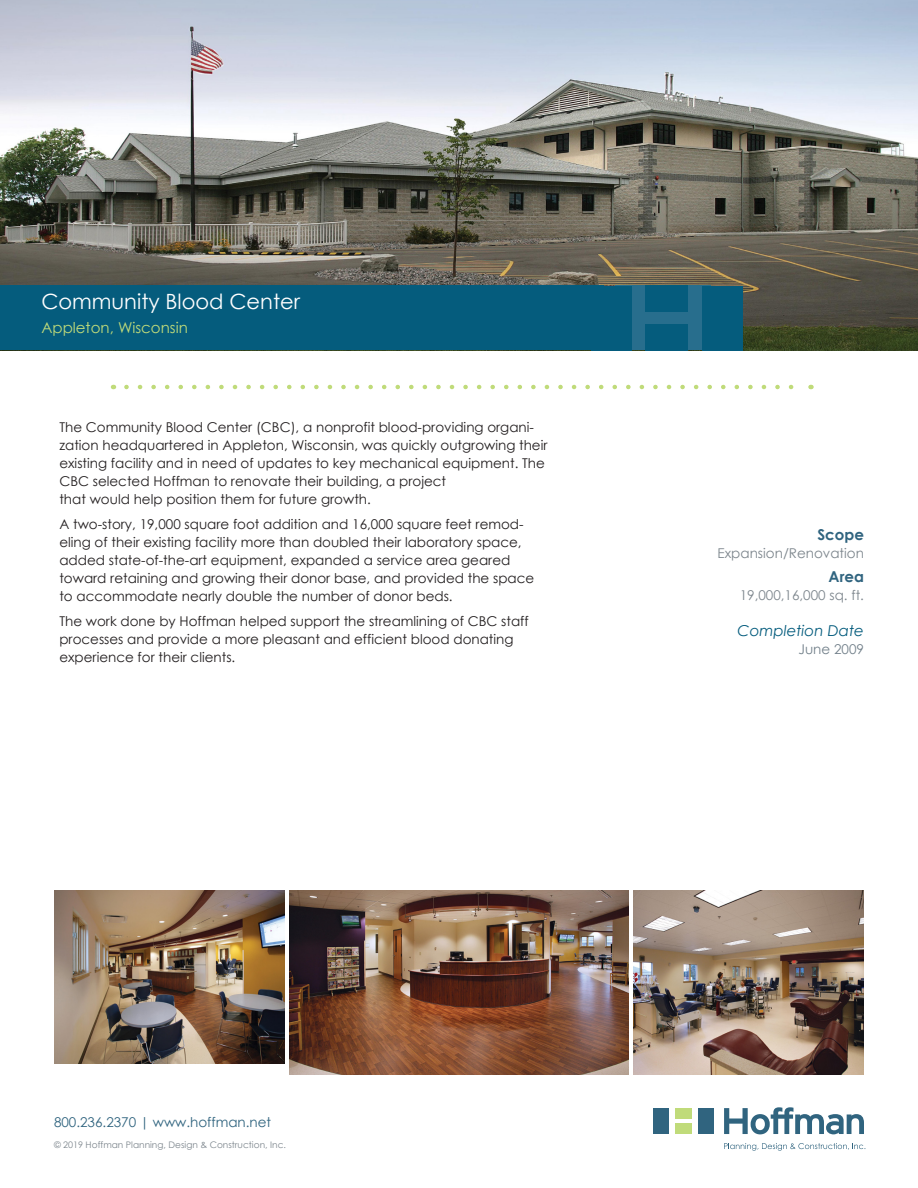
<style>
.page{position:relative;width:918px;height:1188px;background:#fff}
.page>*{position:absolute;margin:0;border:0;box-sizing:border-box;transform-origin:0 0}
.Project_Title_Locati{font:21px "Century Gothic";color:#fff}
.Project_Title_Locati-2{font:15px "Century Gothic";color:#c0db7a}
.Scope_Area_Comp_Date{font:italic 15px "Century Gothic";color:#055c7d}
.Scope_Area_Comp_Date-2{font:700 15px "Century Gothic";color:#30647f}
.t1{font:13.5px/18px "Century Gothic";color:#231f20}
.Scope_Area_Comp_Date-3{font:13.5px "Century Gothic";color:#7c858c}
.t2{font:13.5px "Century Gothic";color:#30647f}
.Scope_Area_Comp_Date-4{font:13.5px "Century Gothic";color:#72808a}
.t3{font:9px "Century Gothic";color:#7c858c}
</style>
<div class="page">
<svg style="left:724px;top:1107px;width:140px;height:27px"></svg>
<div style="left:675px;top:1108px;width:17px;height:11px;background:#c0db7a"></div>
<div style="left:654px;top:1108px;width:15px;height:26px;background:#30647f"></div>
<div style="left:698px;top:1108px;width:16px;height:26px;background:#30647f"></div>
<div style="left:675px;top:1124px;width:17px;height:10px;background:#c0db7a"></div>
<svg style="left:724px;top:1143px;width:141px;height:8px"></svg>
<img style="left:0;top:0;width:918px;height:351px">
<div style="left:616px;top:286px;width:95px;height:64px;background:#286e8d"></div>
<div style="left:0;top:286px;width:603px;height:64px;background:#055c7d"></div>
<div style="left:646px;top:286px;width:42px;height:26px;background:#055c7d"></div>
<div style="left:591px;top:286px;width:40px;height:64px;background:#055c7d"></div>
<div style="left:646px;top:324px;width:42px;height:26px;background:#055c7d"></div>
<div style="left:702px;top:286px;width:40px;height:64px;background:#055c7d"></div>
<img style="left:54px;top:891px;width:231px;height:172px">
<img style="left:289px;top:891px;width:339px;height:183px">
<img style="left:633px;top:891px;width:231px;height:183px">
<svg style="left:126px;top:385px;width:668px;height:4px"></svg>
<p class="Project_Title_Locati" style="left:41px;top:287px;width:260px">Community Blood Center</p>
<p class="Project_Title_Locati-2" style="left:41px;top:317px;width:148px">Appleton, Wisconsin</p>
<p class="t1" style="left:59px;top:418px;width:490px">The Community Blood Center (CBC), a nonprofit blood-providing organi&shy;zation headquartered in Appleton, Wisconsin, was quickly outgrowing their existing facility and in need of updates to key mechanical equipment. The CBC selected Hoffman to renovate their building, a project<br>that would help position them for future growth.</p>
<p class="t1" style="left:59px;top:515px;width:476px">A two-story, 19,000 square foot addition and 16,000 square feet remod&shy;eling of their existing facility more than doubled their laboratory space, added state-of-the-art equipment, expanded a service area geared toward retaining and growing their donor base, and provided the space to accommodate nearly double the number of donor beds.</p>
<p class="t1" style="left:59px;top:612px;width:471px">The work done by Hoffman helped support the streamlining of CBC staff processes and provide a more pleasant and efficient blood donating experience for their clients.</p>
<p class="Scope_Area_Comp_Date-2" style="left:817px;top:523px;width:48px">Scope</p>
<p class="Scope_Area_Comp_Date-3" style="left:718px;top:543px;width:148px">Expansion/Renovation</p>
<p class="Scope_Area_Comp_Date-2" style="left:829px;top:565px;width:37px">Area</p>
<p class="Scope_Area_Comp_Date-3" style="left:740px;top:586px;width:126px">19,000,16,000 sq. ft.</p>
<p class="Scope_Area_Comp_Date" style="left:737px;top:620px;width:128px">Completion Date</p>
<p class="Scope_Area_Comp_Date-4" style="left:799px;top:640px;width:67px">June 2009</p>
<p class="t2" style="left:54px;top:1113px;width:219px">800.236.2370 | www.hoffman.net</p>
<p class="t3" style="left:54px;top:1139px;width:234px">© 2019 Hoffman Planning, Design &amp; Construction, Inc.</p>
</div>
